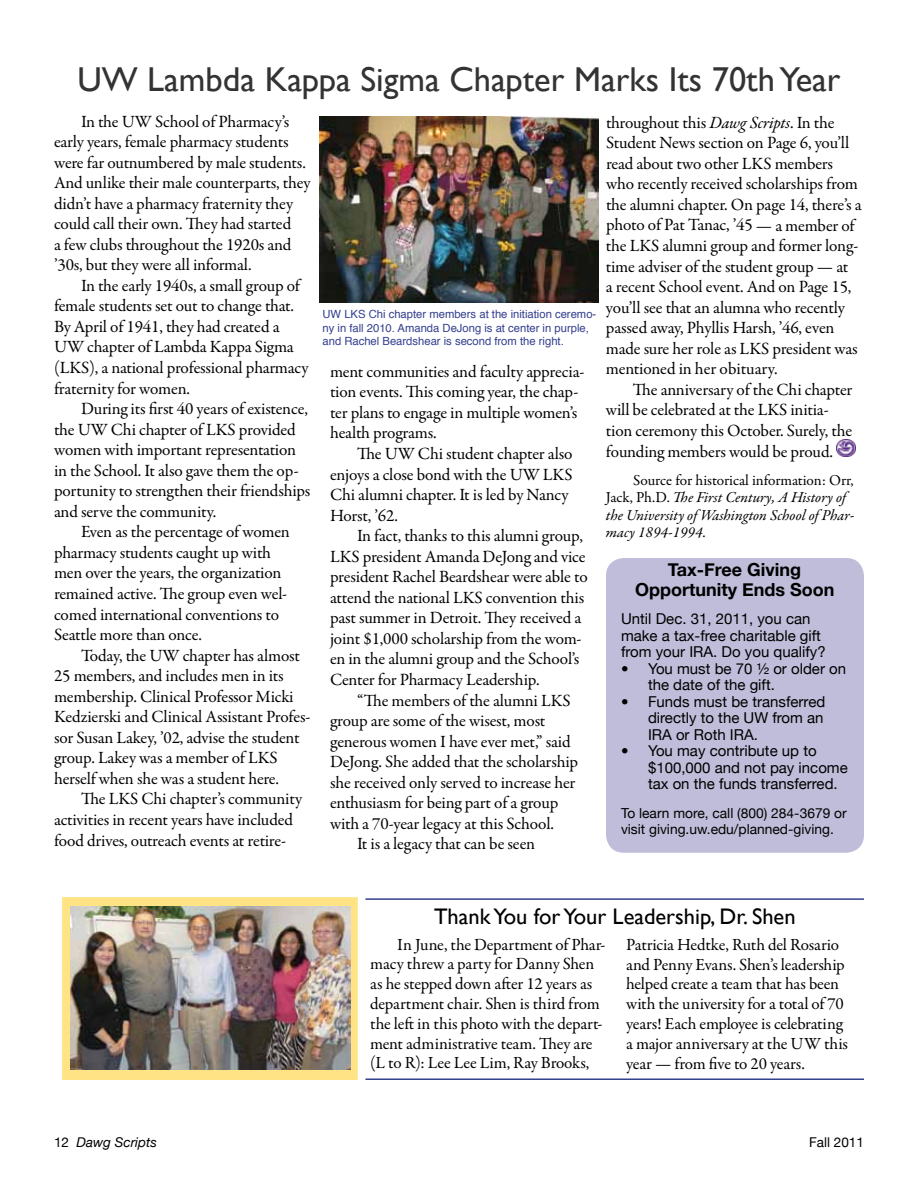
<style>
.page{position:relative;width:918px;height:1188px;background:#fff}
.page>*{position:absolute;margin:0;border:0;box-sizing:border-box;transform-origin:0 0}
.t1{font:34.5px "Gill Sans";color:#333}
.t2{font:22.5px "Gill Sans";color:#000}
.t3{font:700 18px/20.1px "Helvetica Neue";color:#000;text-align:center}
.t4{font:17.25px/20.5px "Garamond Premr Pro";letter-spacing:-.01em;color:#000}
.t5{font:17.1px/19.8px "Garamond Premr Pro";letter-spacing:-.01em;color:#000}
.t6{font:italic 15.3px/17.5px "Garamond Premr Pro";letter-spacing:-.005em;color:#000}
.t7{font:15px/16.5px "Helvetica Neue";color:#000}
.t8{font:13.8px/16.5px "Helvetica Neue";color:#000}
.t9{font:italic 13.5px "Helvetica Neue";color:#000}
.t10{font:13.5px "Helvetica Neue";color:#000}
.t11{font:11.25px/13.5px "Helvetica";color:#35408f}
.s1{font-style:italic}
.s2{font-size:17.1px}
.s3{font-style:normal}
</style>
<div class="page">
<div style="left:606px;top:558px;width:258px;height:295px;background:#bfbdd9;border-radius:18px"></div>
<img style="left:320px;top:116px;width:278px;height:187px">
<img style="left:836px;top:439px;width:19px;height:18px">
<div style="left:62px;top:897px;width:296px;height:183px;background:#ffe384;border:2px solid #ffe384"></div>
<img style="left:71px;top:907px;width:280px;height:163px">
<hr style="left:365px;top:898px;width:499px;height:2px;background:#35408f">
<hr style="left:365px;top:1078px;width:499px;height:2px;background:#35408f">
<h1 class="t1" style="left:77px;top:59px;width:765px">UW Lambda Kappa Sigma Chapter Marks Its 70th Year</h1>
<p class="t4" style="left:54px;top:111px;width:258px;text-indent:27px">In the UW School of Pharmacy’s early years, female pharmacy students were far outnumbered by male students.<br>And unlike their male counterparts, they didn’t have a pharmacy fraternity they could call their own. They had started<br>a few clubs throughout the 1920s and ’30s, but they were all informal.</p>
<p class="t4" style="left:54px;top:276px;width:256px;text-indent:27px">In the early 1940s, a small group of female students set out to change that.<br>By April of 1941, they had created a UW chapter of Lambda Kappa Sigma (LKS), a national professional pharmacy fraternity for women.</p>
<p class="t4" style="left:54px;top:399px;width:258px;text-indent:27px">During its first 40 years of existence, the UW Chi chapter of LKS provided women with important representation in the School. It also gave them the op&shy;portunity to strengthen their friendships and serve the community.</p>
<p class="t4" style="left:54px;top:522px;width:237px;text-indent:27px">Even as the percentage of women pharmacy students caught up with men over the years, the organization remained active. The group even wel&shy;comed international conventions to<br>Seattle more than once.</p>
<p class="t4" style="left:54px;top:645px;width:258px;text-indent:27px">Today, the UW chapter has almost 25 members, and includes men in its membership. Clinical Professor Micki Kedzierski and Clinical Assistant Profes&shy;sor Susan Lakey, ’02, advise the student group. Lakey was a member of LKS herself when she was a student here.</p>
<p class="t4" style="left:54px;top:789px;width:250px;text-indent:27px">The LKS Chi chapter’s community activities in recent years have included food drives, outreach events at retire-</p>
<p class="t11" style="left:322px;top:308px;width:275px">UW LKS Chi chapter members at the initiation ceremo&shy;ny in fall 2010. Amanda DeJong is at center in purple, and Rachel Beardshear is second from the right.</p>
<p class="t4" style="left:330px;top:362px;width:256px">ment communities and faculty apprecia&shy;tion events. This coming year, the chap&shy;ter plans to engage in multiple women’s health programs.</p>
<p class="t4" style="left:330px;top:444px;width:244px;text-indent:27px">The UW Chi student chapter also enjoys a close bond with the UW LKS<br>Chi alumni chapter. It is led by Nancy<br>Horst, ’62.</p>
<p class="t4" style="left:330px;top:526px;width:259px;text-indent:27px">In fact, thanks to this alumni group, LKS president Amanda DeJong and vice president Rachel Beardshear were able to attend the national LKS convention this past summer in Detroit. They received a joint $1,000 scholarship from the wom&shy;en in the alumni group and the School’s Center for Pharmacy Leadership.</p>
<p class="t4" style="left:357px;top:690px;width:215px">“The members of the alumni LKS</p>
<p class="t4" style="left:330px;top:711px;width:217px">group are some of the wisest, most</p>
<p class="t4" style="left:330px;top:731px;width:242px">generous women I have ever met,” said</p>
<p class="t4" style="left:330px;top:752px;width:250px">DeJong. She added that the scholarship</p>
<p class="t4" style="left:330px;top:772px;width:247px">she received only served to increase her</p>
<p class="t4" style="left:330px;top:793px;width:230px">enthusiasm for being part of a group</p>
<p class="t4" style="left:330px;top:814px;width:226px">with a 70-year legacy at this School.</p>
<p class="t4" style="left:357px;top:834px;width:180px">It is a legacy that can be seen</p>
<p class="t4" style="left:606px;top:112px;width:257px">throughout this <span class="s1">Dawg Scripts</span>. In the Student News section on Page 6, you’ll read about two other LKS members who recently received scholarships from the alumni chapter. On page 14, there’s a photo of Pat Tanac, ’45 <span class="s2">—</span> a member of the LKS alumni group and former long&shy;time adviser of the student group <span class="s2">—</span> at<br>a recent School event. And on Page 15, you’ll see that an alumna who recently passed away, Phyllis Harsh, ’46, even made sure her role as LKS president was mentioned in her obituary.</p>
<p class="t4" style="left:606px;top:380px;width:248px;text-indent:27px">The anniversary of the Chi chapter will be celebrated at the LKS initia&shy;tion ceremony this October. Surely, the founding members would be proud.</p>
<p class="t6" style="left:606px;top:472px;width:250px;text-indent:27px"><span class="s3">Source for historical information: Orr, Jack, Ph.D.</span> The First Century, A History of the University of Washington School of Phar&shy;macy 1894-1994<span class="s3">.</span></p>
<p class="t3" style="left:635px;top:559px;width:201px">Tax-Free Giving<br>Opportunity Ends Soon</p>
<p class="t7" style="left:621px;top:610px;width:206px">Until Dec. 31, 2011, you can make a tax-free charitable gift from your IRA. Do you qualify?</p>
<p class="t7" style="left:648px;top:660px;width:200px;text-indent:-27px">• You must be 70 ½ or older on the date of the gift.</p>
<p class="t7" style="left:648px;top:693px;width:179px;text-align:justify;text-indent:-27px">• Funds must be transferred directly to the UW from an IRA or Roth IRA.</p>
<p class="t7" style="left:648px;top:742px;width:201px;text-indent:-27px">• You may contribute up to $100,000 and not pay income tax on the funds transferred.</p>
<p class="t8" style="left:621px;top:804px;width:227px">To learn more, call (800) 284-3679 or visit giving.uw.edu/planned-giving.</p>
<h2 class="t2" style="left:434px;top:903px;width:363px">Thank You for Your Leadership, Dr. Shen</h2>
<p class="t5" style="left:370px;top:935px;width:237px;text-indent:27px">In June, the Department of Phar&shy;macy threw a party for Danny Shen as he stepped down after 12 years as department chair. Shen is third from the left in this photo with the depart&shy;ment administrative team. They are (L to R): Lee Lee Lim, Ray Brooks,</p>
<p class="t5" style="left:626px;top:935px;width:223px">Patricia Hedtke, Ruth del Rosario and Penny Evans. Shen’s leadership helped create a team that has been with the university for a total of 70 years! Each employee is celebrating a major anniversary at the UW this year — from five to 20 years.</p>
<p class="t9" style="left:54px;top:1134px;width:105px"><span class="s3">12</span> Dawg Scripts</p>
<p class="t10" style="left:809px;top:1134px;width:56px">Fall 2011</p>
</div>
